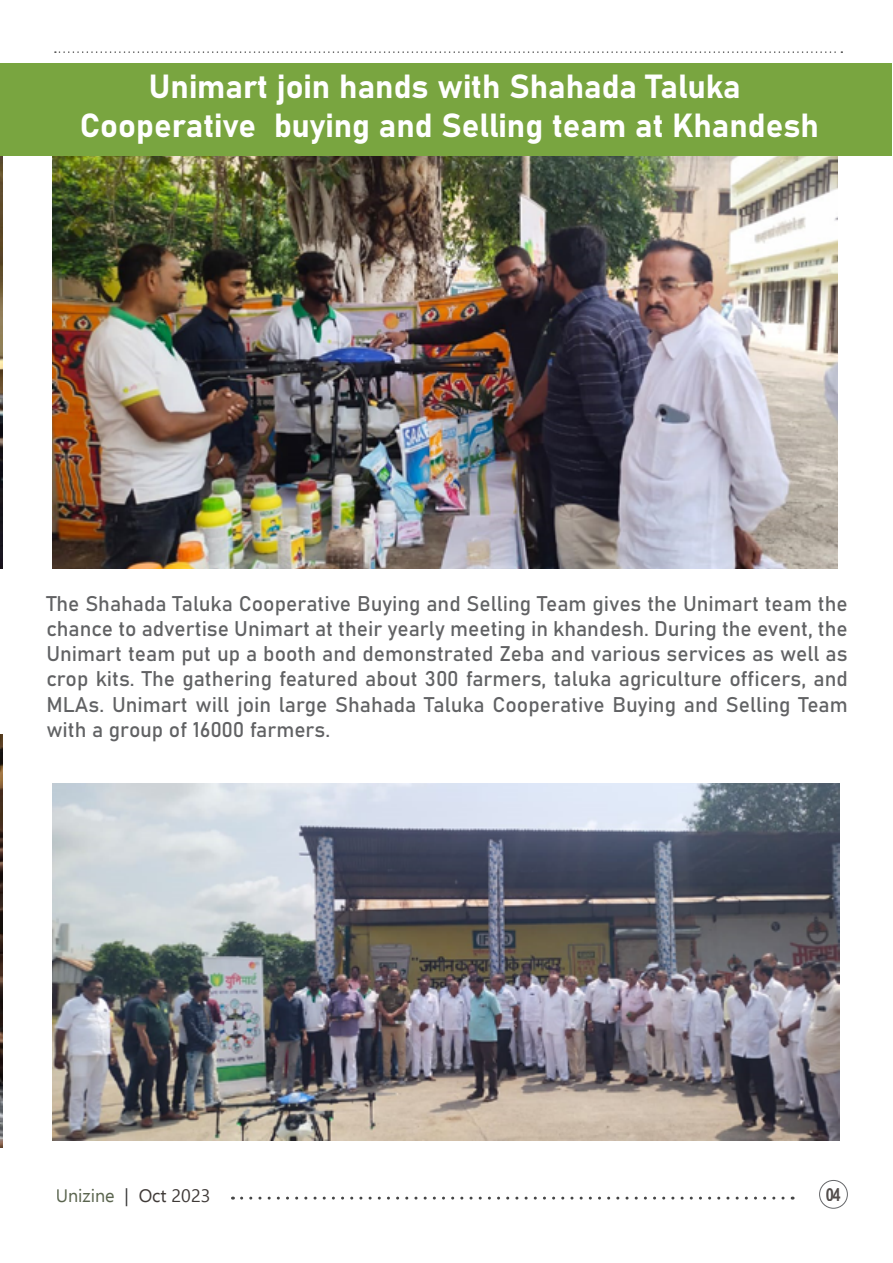
<style>
.page{position:relative;width:893px;height:1263px;background:#fff}
.page>*{position:absolute;margin:0;border:0;box-sizing:border-box;transform-origin:0 0}
.t1{font:33px/39.6px "Bahnschrift";color:#fff;text-align:center}
.t2{font:21px/25.2px "Bahnschrift";color:#616264;text-align:justify}
.t3{font:18px "Ebrima";color:#313e22}
.t4{font:700 18px "Arial Narrow";color:#28211f}
.s1{color:#000}
.s2{color:#100906}
</style>
<div class="page">
<svg style="left:55px;top:51px;width:787px;height:2px"></svg>
<svg style="left:232px;top:1196px;width:551px;height:3px"></svg>
<div style="left:819px;top:1180px;width:29px;height:28px;border:1px solid #656669;border-radius:50%"></div>
<img style="left:0;top:735px;width:2px;height:412px">
<img style="left:0;top:156px;width:2px;height:412px">
<img style="left:52px;top:156px;width:785px;height:412px">
<div style="left:0;top:63px;width:892px;height:93px;background:#79a540"></div>
<img style="left:52px;top:784px;width:787px;height:356px">
<h1 class="t1" style="left:80px;top:64px;width:741px">Unimart join hands with Shahada Taluka<br>Cooperative buying and Selling team at Khandesh</h1>
<p class="t2" style="left:46px;top:589px;width:803px">The Shahada Taluka Cooperative Buying and Selling Team gives the Unimart team the chance to advertise Unimart at their yearly meeting in khandesh. During the event, the Unimart team put up a booth and demonstrated Zeba and various services as well as crop kits. The gathering featured about 300 farmers, taluka agriculture officers, and MLAs. Unimart will join large Shahada Taluka Cooperative Buying and Selling Team with a group of 16000 farmers.</p>
<p class="t3" style="left:56px;top:1182px;width:156px">Unizine <span class="s1">|</span> <span class="s2">Oct 2023</span></p>
<p class="t4" style="left:825px;top:1180px;width:17px">04</p>
</div>
